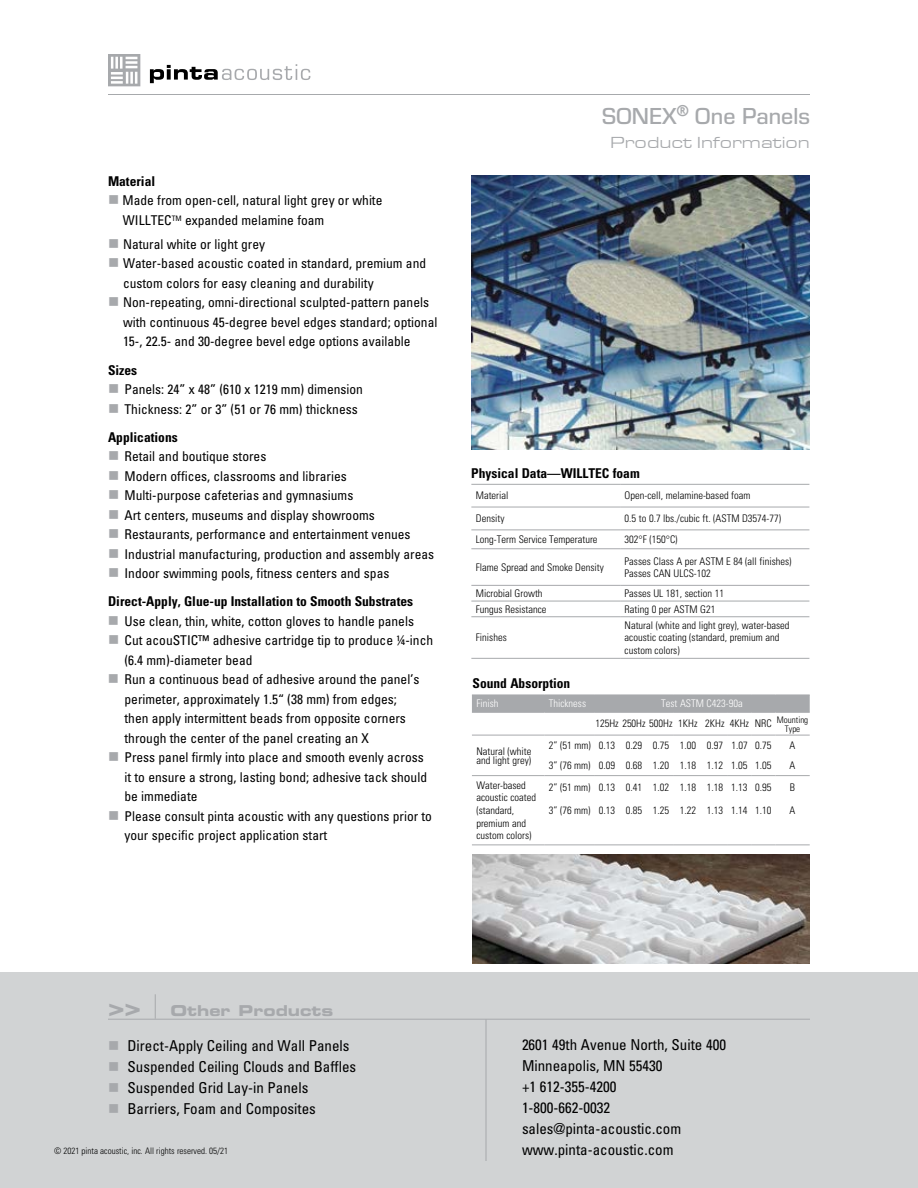
<style>
.page{position:relative;width:918px;height:1188px;background:#fff}
.page>*{position:absolute;margin:0;border:0;box-sizing:border-box;transform-origin:0 0}
.t1{font:500 24px "Eurostile";color:#a7a9ac}
.t2{font:24px "Eurostile LT Std Bold Ex 2";color:#a7a9ac;scale:1.15 1}
.t3{font:16.5px "Eurostar Regular Extended";color:#a7a9ac}
.t4{font:condensed 15px/21px "Univers";color:#000}
.t5{font:15px "Eurostile LT Std Bold Ex 2";color:#a7a9ac}
.t6{font:condensed 13.5px/19.5px "Univers";color:#000}
.t7{font:700 condensed 13.5px "Univers LT Std";color:#000}
.t8{font:300 condensed 10.5px/12.6px "Univers LT Std";color:#000}
.t9{font:300 condensed 10.5px "Univers LT Std";color:#fff}
.t10{font:300 condensed 9px "Univers LT Std";color:#000}
.s1{color:#a7a9ac}
.s2{color:#fff}
</style>
<div class="page">
<div style="left:0;top:972px;width:918px;height:216px;background:#d1d3d4"></div>
<svg style="left:108px;top:54px;width:32px;height:32px"></svg>
<svg style="left:150px;top:64px;width:160px;height:19px"></svg>
<hr style="left:108px;top:94px;width:702px;height:1px;background:#a7a9ac">
<hr style="left:108px;top:1019px;width:702px;height:1px;background:#a7a9ac">
<svg style="left:155px;top:994px;width:1px;height:25px"></svg>
<hr style="left:486px;top:1019px;width:1px;height:142px;background:#a7a9ac">
<svg style="left:472px;top:734px;width:338px;height:111px"></svg>
<div style="left:472px;top:695px;width:338px;height:18px;background:#a7a9ac"></div>
<hr style="left:775px;top:712px;width:35px;height:1px;background:#a7a9ac">
<hr style="left:472px;top:735px;width:72px;height:1px;background:#a7a9ac">
<hr style="left:544px;top:735px;width:50px;height:1px;background:#a7a9ac">
<svg style="left:594px;top:735px;width:181px;height:1px"></svg>
<hr style="left:775px;top:735px;width:35px;height:1px;background:#a7a9ac">
<hr style="left:472px;top:775px;width:72px;height:1px;background:#a7a9ac">
<hr style="left:544px;top:775px;width:50px;height:1px;background:#a7a9ac">
<svg style="left:594px;top:775px;width:181px;height:1px"></svg>
<hr style="left:775px;top:775px;width:35px;height:1px;background:#a7a9ac">
<hr style="left:472px;top:845px;width:72px;height:1px;background:#a7a9ac">
<hr style="left:544px;top:845px;width:50px;height:1px;background:#a7a9ac">
<svg style="left:594px;top:845px;width:181px;height:1px"></svg>
<hr style="left:775px;top:845px;width:35px;height:1px;background:#a7a9ac">
<img style="left:472px;top:854px;width:338px;height:109px">
<img style="left:472px;top:176px;width:338px;height:273px">
<svg style="left:471px;top:506px;width:338px;height:152px"></svg>
<hr style="left:471px;top:484px;width:149px;height:1px;background:#a7a9ac">
<hr style="left:620px;top:484px;width:189px;height:1px;background:#a7a9ac">
<hr style="left:471px;top:507px;width:149px;height:1px;background:#a7a9ac">
<hr style="left:620px;top:507px;width:189px;height:1px;background:#a7a9ac">
<hr style="left:471px;top:530px;width:149px;height:1px;background:#a7a9ac">
<hr style="left:620px;top:530px;width:189px;height:1px;background:#a7a9ac">
<hr style="left:471px;top:548px;width:149px;height:1px;background:#a7a9ac">
<hr style="left:620px;top:548px;width:189px;height:1px;background:#a7a9ac">
<hr style="left:471px;top:585px;width:149px;height:1px;background:#a7a9ac">
<hr style="left:620px;top:585px;width:189px;height:1px;background:#a7a9ac">
<hr style="left:471px;top:601px;width:149px;height:1px;background:#a7a9ac">
<hr style="left:620px;top:601px;width:189px;height:1px;background:#a7a9ac">
<hr style="left:471px;top:616px;width:149px;height:1px;background:#a7a9ac">
<hr style="left:620px;top:616px;width:189px;height:1px;background:#a7a9ac">
<hr style="left:471px;top:658px;width:149px;height:1px;background:#a7a9ac">
<hr style="left:620px;top:658px;width:189px;height:1px;background:#a7a9ac">
<p class="t7" style="left:108px;top:173px;width:49px">Material</p>
<p class="t6" style="left:123px;top:191px;width:261px;text-indent:-15px"><span class="s1">■</span> Made from open-cell, natural light grey or white<br>WILLTEC<sup>TM</sup> expanded melamine foam</p>
<p class="t6" style="left:108px;top:234px;width:159px"><span class="s1">■</span> Natural white or light grey</p>
<p class="t6" style="left:123px;top:254px;width:305px;text-indent:-15px"><span class="s1">■</span> Water-based acoustic coated in standard, premium and custom colors for easy cleaning and durability</p>
<p class="t6" style="left:123px;top:293px;width:316px;text-indent:-15px"><span class="s1">■</span> Non-repeating, omni-directional sculpted-pattern panels with continuous 45-degree bevel edges standard; optional<br>15-, 22.5- and 30-degree bevel edge options available</p>
<p class="t7" style="left:108px;top:361px;width:31px">Sizes</p>
<p class="t6" style="left:108px;top:379px;width:256px"><span class="s1">■</span> Panels: 24” x 48” (610 x 1219 mm) dimension</p>
<p class="t6" style="left:108px;top:399px;width:251px"><span class="s1">■</span> Thickness: 2” or 3” (51 or 76 mm) thickness</p>
<p class="t7" style="left:108px;top:429px;width:71px">Applications</p>
<p class="t6" style="left:108px;top:446px;width:160px"><span class="s1">■</span> Retail and boutique stores</p>
<p class="t6" style="left:108px;top:466px;width:240px"><span class="s1">■</span> Modern offices, classrooms and libraries</p>
<p class="t6" style="left:108px;top:485px;width:247px"><span class="s1">■</span> Multi-purpose cafeterias and gymnasiums</p>
<p class="t6" style="left:108px;top:505px;width:268px"><span class="s1">■</span> Art centers, museums and display showrooms</p>
<p class="t6" style="left:108px;top:524px;width:304px"><span class="s1">■</span> Restaurants, performance and entertainment venues</p>
<p class="t6" style="left:108px;top:544px;width:328px"><span class="s1">■</span> Industrial manufacturing, production and assembly areas</p>
<p class="t6" style="left:108px;top:563px;width:283px"><span class="s1">■</span> Indoor swimming pools, fitness centers and spas</p>
<p class="t7" style="left:108px;top:593px;width:307px">Direct-Apply, Glue-up Installation to Smooth Substrates</p>
<p class="t6" style="left:108px;top:611px;width:308px"><span class="s1">■</span> Use clean, thin, white, cotton gloves to handle panels</p>
<p class="t6" style="left:125px;top:631px;width:310px;text-indent:-17px"><span class="s1">■</span> Cut acouSTIC™ adhesive cartridge tip to produce ¼-inch (6.4 mm)-diameter bead</p>
<p class="t6" style="left:125px;top:670px;width:296px;text-indent:-17px"><span class="s1">■</span> Run a continuous bead of adhesive around the panel’s perimeter, approximately 1.5“ (38 mm) from edges; then apply intermittent beads from opposite corners through the center of the panel creating an X</p>
<p class="t6" style="left:125px;top:748px;width:304px;text-indent:-17px"><span class="s1">■</span> Press panel firmly into place and smooth evenly across it to ensure a strong, lasting bond; adhesive tack should be immediate</p>
<p class="t6" style="left:125px;top:806px;width:309px;text-indent:-17px"><span class="s1">■</span> Please consult pinta acoustic with any questions prior to your specific project application start</p>
<h1 class="t1" style="left:602px;top:100px;width:209px">SONEX<sup>®</sup> One Panels</h1>
<p class="t3" style="left:610px;top:132px;width:202px">Product Information</p>
<p class="t7" style="left:471px;top:465px;width:170px">Physical Data—WILLTEC foam</p>
<p class="t8" style="left:476px;top:489px;width:34px">Material</p>
<p class="t8" style="left:625px;top:489px;width:127px">Open-cell, melamine-based foam</p>
<p class="t8" style="left:476px;top:512px;width:30px">Density</p>
<p class="t8" style="left:625px;top:512px;width:158px">0.5 to 0.7 lbs./cubic ft. (ASTM D3574-77)</p>
<p class="t8" style="left:476px;top:533px;width:123px">Long-Term Service Temperature</p>
<p class="t8" style="left:625px;top:533px;width:54px">302°F (150°C)</p>
<p class="t8" style="left:476px;top:561px;width:130px">Flame Spread and Smoke Density</p>
<p class="t8" style="left:625px;top:555px;width:168px">Passes Class A per ASTM E 84 (all finishes)<br>Passes CAN ULCS-102</p>
<p class="t8" style="left:476px;top:587px;width:68px">Microbial Growth</p>
<p class="t8" style="left:625px;top:587px;width:101px">Passes UL 181, section 11</p>
<p class="t8" style="left:476px;top:603px;width:72px">Fungus Resistance</p>
<p class="t8" style="left:625px;top:603px;width:92px">Rating 0 per ASTM G21</p>
<p class="t8" style="left:476px;top:631px;width:32px">Finishes</p>
<p class="t8" style="left:625px;top:619px;width:166px">Natural (white and light grey), water-based acoustic coating (standard, premium and custom colors)</p>
<p class="t7" style="left:473px;top:675px;width:99px">Sound Absorption</p>
<p class="t9" style="left:476px;top:697px;width:24px">Finish</p>
<p class="t9" style="left:549px;top:697px;width:39px">Thickness</p>
<p class="t8" style="left:595px;top:694px;width:214px;line-height:20.1px;text-align:center"><span class="s2">Test ASTM C423-90a<br></span>125Hz 250Hz 500Hz 1KHz 2KHz 4KHz NRC <sup>Mounting</sup></p>
<p class="t10" style="left:785px;top:723px;width:17px">Type</p>
<p class="t8" style="left:476px;top:746px;width:57px;line-height:9px">Natural (white and light grey)</p>
<p class="t8" style="left:549px;top:739px;width:224px">2” (51 mm) 0.13 0.29 0.75 1.00 0.97 1.07 0.75</p>
<p class="t8" style="left:790px;top:739px;width:7px">A</p>
<p class="t8" style="left:549px;top:759px;width:224px">3” (76 mm) 0.09 0.68 1.20 1.18 1.12 1.05 1.05</p>
<p class="t8" style="left:790px;top:759px;width:7px">A</p>
<p class="t8" style="left:476px;top:779px;width:61px">Water-based acoustic coated (standard, premium and custom colors)</p>
<p class="t8" style="left:549px;top:781px;width:224px">2” (51 mm) 0.13 0.41 1.02 1.18 1.18 1.13 0.95</p>
<p class="t8" style="left:790px;top:781px;width:7px">B</p>
<p class="t8" style="left:549px;top:804px;width:224px">3” (76 mm) 0.13 0.85 1.25 1.22 1.13 1.14 1.10</p>
<p class="t8" style="left:790px;top:804px;width:7px">A</p>
<h1 class="t2" style="left:108px;top:991px;width:30px">&gt;&gt;</h1>
<p class="t5" style="left:170px;top:1000px;width:165px">Other Products</p>
<p class="t4" style="left:108px;top:1035px;width:243px"><span class="s1">■</span> Direct-Apply Ceiling and Wall Panels</p>
<p class="t4" style="left:108px;top:1056px;width:250px"><span class="s1">■</span> Suspended Ceiling Clouds and Baffles</p>
<p class="t4" style="left:108px;top:1077px;width:202px"><span class="s1">■</span> Suspended Grid Lay-in Panels</p>
<p class="t4" style="left:108px;top:1098px;width:209px"><span class="s1">■</span> Barriers, Foam and Composites</p>
<p class="t10" style="left:54px;top:1145px;width:176px">© 2021 pinta acoustic, inc. All rights reserved. 05/21</p>
<p class="t4" style="left:522px;top:1034px;width:206px">2601 49th Avenue North, Suite 400<br>Minneapolis, MN 55430<br>+1 612-355-4200<br>1-800-662-0032 sales@pinta-acoustic.com www.pinta-acoustic.com</p>
</div>
